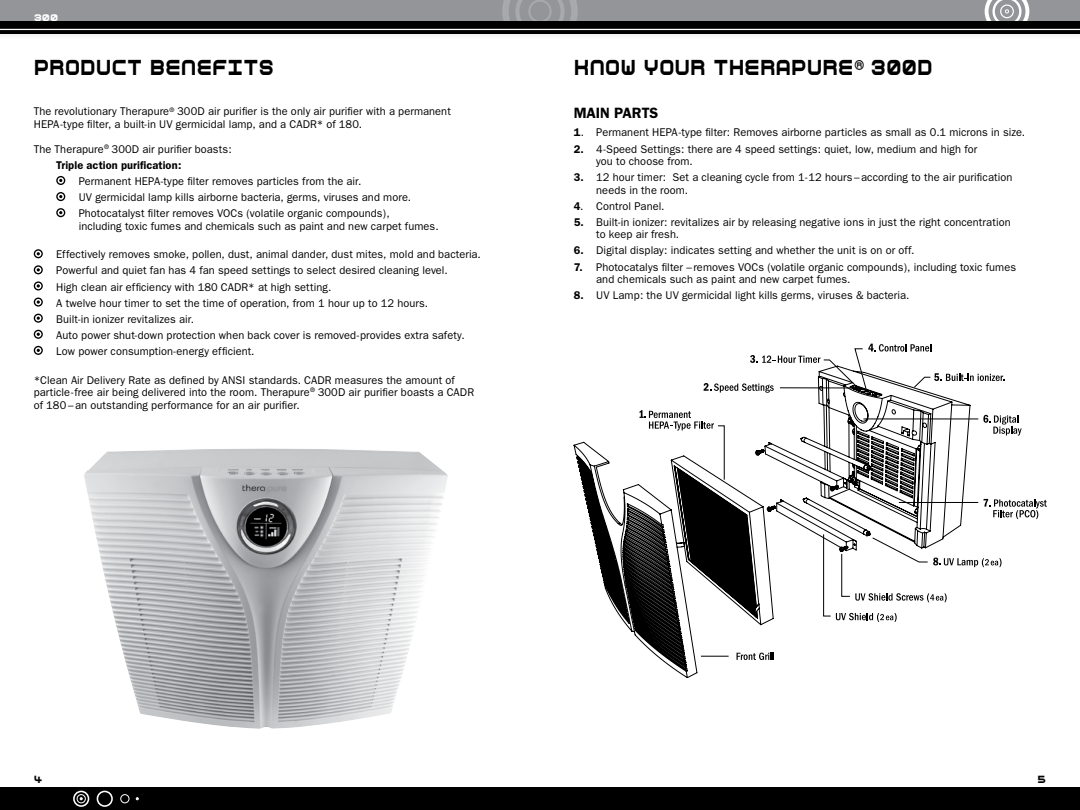
<style>
.page{position:relative;width:1080px;height:810px;background:#fff}
.page>*{position:absolute;margin:0;border:0;box-sizing:border-box;transform-origin:0 0}
.t1{font:33.75px "Aspirin Overdose";letter-spacing:-.005em;color:#000;scale:.85 1}
.t2{font:16.25px "Aspirin Overdose";color:#000}
.t3{font:600 15px "Franklin Gothic";letter-spacing:-.005em;color:#000}
.t4{font:15px "Aspirin Overdose";color:#fff}
.t5{font:11.25px/16.1px "Franklin Gothic";letter-spacing:.005em;color:#000}
.s1{font-weight:600}
</style>
<div class="page">
<div style="left:0;top:0;width:540px;height:22px;background:#939598"></div>
<div style="left:0;top:787px;width:540px;height:23px;background:#000"></div>
<div style="left:73px;top:791px;width:16px;height:16px;border:2px solid #fff;border-radius:50%"></div>
<div style="left:77px;top:794px;width:9px;height:9px;border:1px solid #fff;border-radius:50%"></div>
<div style="left:97px;top:791px;width:16px;height:16px;border:2px solid #fff;border-radius:50%"></div>
<div style="left:120px;top:794px;width:9px;height:9px;border:1px solid #fff;border-radius:50%"></div>
<div style="left:0;top:21px;width:540px;height:13px;background:#000"></div>
<div style="left:0;top:28px;width:540px;height:16px;background:#000;opacity:.25"></div>
<hr style="left:0;top:29px;width:540px;height:1px;background:#fff">
<div style="left:540px;top:0;width:540px;height:22px;background:#939598"></div>
<div style="left:540px;top:787px;width:540px;height:23px;background:#000"></div>
<svg style="left:985px;top:0;width:44px;height:21px"></svg>
<svg style="left:502px;top:0;width:76px;height:44px"></svg>
<div style="left:540px;top:21px;width:540px;height:13px;background:#000"></div>
<div style="left:540px;top:28px;width:540px;height:16px;background:#000;opacity:.25"></div>
<hr style="left:540px;top:29px;width:540px;height:1px;background:#fff">
<svg style="left:56px;top:176px;width:9px;height:9px"></svg>
<svg style="left:56px;top:192px;width:9px;height:9px"></svg>
<svg style="left:56px;top:208px;width:9px;height:9px"></svg>
<svg style="left:34px;top:249px;width:9px;height:9px"></svg>
<svg style="left:34px;top:265px;width:9px;height:9px"></svg>
<svg style="left:34px;top:281px;width:9px;height:10px"></svg>
<svg style="left:34px;top:298px;width:9px;height:9px"></svg>
<svg style="left:34px;top:314px;width:9px;height:9px"></svg>
<svg style="left:34px;top:330px;width:9px;height:9px"></svg>
<svg style="left:34px;top:346px;width:9px;height:9px"></svg>
<svg style="left:574px;top:392px;width:397px;height:285px"></svg>
<svg style="left:868px;top:344px;width:63px;height:4px"></svg>
<svg style="left:934px;top:373px;width:71px;height:8px"></svg>
<svg style="left:737px;top:657px;width:37px;height:3px"></svg>
<svg style="left:700px;top:348px;width:231px;height:309px"></svg>
<svg style="left:640px;top:410px;width:406px;height:212px"></svg>
<svg style="left:704px;top:355px;width:153px;height:38px"></svg>
<img style="left:84px;top:449px;width:346px;height:280px">
<h3 class="t4" style="left:34px;top:11px;width:26px">300</h3>
<h1 class="t1" style="left:34px;top:54px;width:284px">product benefits</h1>
<p class="t5" style="left:34px;top:105px;width:419px;line-height:12.5px">The revolutionary Therapure<sup>®</sup> 300D air purifier is the only air purifier with a permanent<br>HEPA-type filter, a built-in UV germicidal lamp, and a CADR* of 180.</p>
<p class="t5" style="left:56px;top:141px;width:177px;text-indent:-23px">The Therapure<sup>®</sup> 300D air purifier boasts:<br><span class="s1">Triple action purification:</span></p>
<p class="t5" style="left:79px;top:173px;width:334px">Permanent HEPA-type filter removes particles from the air.<br>UV germicidal lamp kills airborne bacteria, germs, viruses and more.<br>Photocatalyst filter removes VOCs (volatile organic compounds),</p>
<p class="t5" style="left:79px;top:218px;width:361px">including toxic fumes and chemicals such as paint and new carpet fumes.</p>
<p class="t5" style="left:56px;top:247px;width:426px">Effectively removes smoke, pollen, dust, animal dander, dust mites, mold and bacteria.<br>Powerful and quiet fan has 4 fan speed settings to select desired cleaning level.<br>High clean air efficiency with 180 CADR* at high setting.<br>A twelve hour timer to set the time of operation, from 1 hour up to 12 hours.<br>Built-in ionizer revitalizes air.<br>Auto power shut-down protection when back cover is removed-provides extra safety.<br>Low power consumption-energy efficient.</p>
<p class="t5" style="left:34px;top:374px;width:442px;line-height:12.5px">*Clean Air Delivery Rate as defined by ANSI standards. CADR measures the amount of particle-free air being delivered into the room. Therapure<sup>®</sup> 300D air purifier boasts a CADR of 180 –an outstanding performance for an air purifier.</p>
<h1 class="t1" style="left:574px;top:54px;width:421px">know your Therapure® 300D</h1>
<h3 class="t3" style="left:574px;top:104px;width:86px">MAIN PARTS</h3>
<p class="t5" style="left:574px;top:125px;width:453px"><span class="s1">1</span>. Permanent HEPA-type filter: Removes airborne particles as small as 0.1 microns in size.</p>
<p class="t5" style="left:596px;top:143px;width:383px;line-height:12.5px;text-indent:-22px"><span class="s1">2.</span> 4-Speed Settings: there are 4 speed settings: quiet, low, medium and high for you to choose from.</p>
<p class="t5" style="left:596px;top:171px;width:418px;line-height:12.5px;text-indent:-23px"><span class="s1">3.</span> 12 hour timer: Set a cleaning cycle from 1-12 hours–according to the air purification needs in the room.</p>
<p class="t5" style="left:574px;top:198px;width:92px"><span class="s1">4</span>. Control Panel.</p>
<p class="t5" style="left:596px;top:216px;width:416px;line-height:12.5px;text-indent:-23px"><span class="s1">5.</span> Built-in ionizer: revitalizes air by releasing negative ions in just the right concentration to keep air fresh.</p>
<p class="t5" style="left:574px;top:243px;width:342px"><span class="s1">6.</span> Digital display: indicates setting and whether the unit is on or off.</p>
<p class="t5" style="left:596px;top:261px;width:421px;line-height:12.5px;text-indent:-22px"><span class="s1">7.</span> Photocatalys filter –removes VOCs (volatile organic compounds), including toxic fumes and chemicals such as paint and new carpet fumes.</p>
<p class="t5" style="left:574px;top:287px;width:337px"><span class="s1">8.</span> UV Lamp: the UV germicidal light kills germs, viruses &amp; bacteria.</p>
<h2 class="t2" style="left:34px;top:773px;width:10px">4</h2>
<h2 class="t2" style="left:1038px;top:773px;width:10px">5</h2>
</div>
